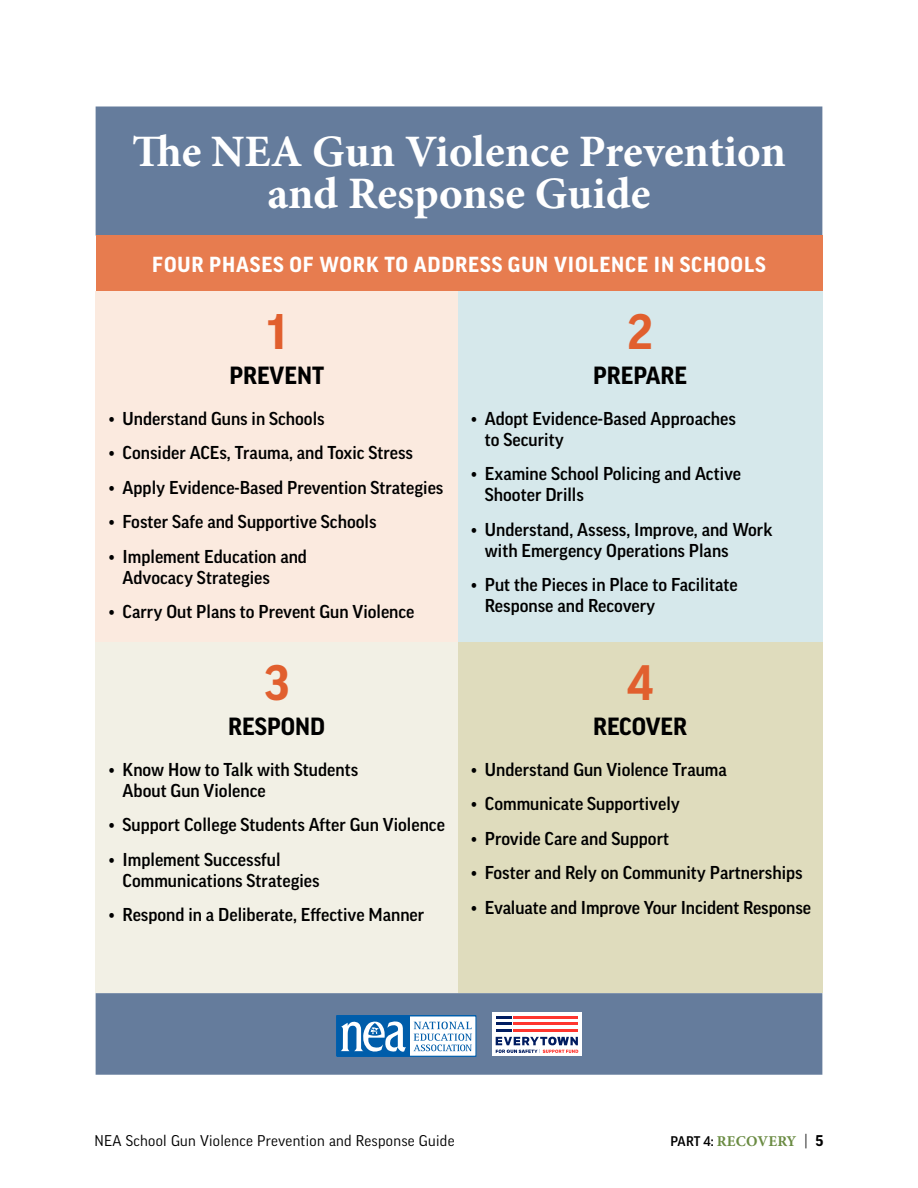
<style>
.page{position:relative;width:918px;height:1188px;background:#fff}
.page>*{position:absolute;margin:0;border:0;box-sizing:border-box;transform-origin:0 0}
.t1{font:700 48px "Good Pro";color:#e15f2e}
.t2{font:700 45px/42px "Minion Pro";color:#fff;text-align:center}
.t3{font:700 24px "Good Pro";color:#000}
.t4{font:700 21px "Good Pro";letter-spacing:.04em;color:#fff}
.t5{font:500 18px/21px "Good Pro";color:#000}
.t6{font:15px "Good Pro";letter-spacing:.02em;color:#000}
.t7{font:700 15px "Minion Pro";letter-spacing:.01em;color:#6a8b42}
.s1{font-family:"Good Pro";font-weight:500;font-size:13.5px;color:#000}
.s2{font-family:"Good Pro";font-weight:300;color:#000}
.s3{font-family:"Good Pro";color:#000}
</style>
<div class="page">
<div style="left:96px;top:106px;width:726px;height:969px;background:#657c9c"></div>
<div style="left:96px;top:236px;width:726px;height:55px;background:#e77c4f"></div>
<div style="left:96px;top:291px;width:362px;height:351px;background:#fbeadf"></div>
<div style="left:458px;top:291px;width:364px;height:351px;background:#d6e8eb"></div>
<div style="left:96px;top:642px;width:362px;height:351px;background:#f2f0e5"></div>
<div style="left:458px;top:642px;width:364px;height:351px;background:#dfdcbd"></div>
<svg style="left:338px;top:1018px;width:136px;height:37px"></svg>
<div style="left:336px;top:1016px;width:140px;height:41px;border:1px solid #035fad"></div>
<div style="left:493px;top:1012px;width:89px;height:43px;background:#fff"></div>
<hr style="left:514px;top:1029px;width:64px;height:3px;background:#ff352e">
<hr style="left:514px;top:1023px;width:64px;height:2px;background:#ff352e">
<hr style="left:514px;top:1016px;width:64px;height:3px;background:#ff352e">
<hr style="left:496px;top:1029px;width:15px;height:3px;background:#001c60">
<svg style="left:496px;top:1023px;width:15px;height:2px"></svg>
<hr style="left:496px;top:1016px;width:15px;height:3px;background:#001c60">
<svg style="left:496px;top:1037px;width:82px;height:16px"></svg>
<h2 class="t2" style="left:132px;top:130px;width:655px">The NEA Gun Violence Prevention and Response Guide</h2>
<p class="t4" style="left:152px;top:253px;width:615px">FOUR PHASES OF WORK TO ADDRESS GUN VIOLENCE IN SCHOOLS</p>
<h1 class="t1" style="left:267px;top:305px;width:20px">1</h1>
<h3 class="t3" style="left:229px;top:361px;width:96px">PREVENT</h3>
<p class="t5" style="left:109px;top:408px;width:217px">• Understand Guns in Schools</p>
<p class="t5" style="left:109px;top:442px;width:305px">• Consider ACEs, Trauma, and Toxic Stress</p>
<p class="t5" style="left:109px;top:477px;width:336px">• Apply Evidence-Based Prevention Strategies</p>
<p class="t5" style="left:109px;top:511px;width:269px">• Foster Safe and Supportive Schools</p>
<p class="t5" style="left:123px;top:546px;width:186px;text-indent:-14px">• Implement Education and<br>Advocacy Strategies</p>
<p class="t5" style="left:109px;top:601px;width:307px">• Carry Out Plans to Prevent Gun Violence</p>
<h1 class="t1" style="left:264px;top:656px;width:27px">3</h1>
<h3 class="t3" style="left:228px;top:712px;width:98px">RESPOND</h3>
<p class="t5" style="left:123px;top:759px;width:237px;text-indent:-14px">• Know How to Talk with Students<br>About Gun Violence</p>
<p class="t5" style="left:109px;top:814px;width:337px">• Support College Students After Gun Violence</p>
<p class="t5" style="left:123px;top:849px;width:198px;text-indent:-14px">• Implement Successful<br>Communications Strategies</p>
<p class="t5" style="left:109px;top:904px;width:317px">• Respond in a Deliberate, Effective Manner</p>
<h1 class="t1" style="left:627px;top:305px;width:27px">2</h1>
<h3 class="t3" style="left:593px;top:361px;width:96px">PREPARE</h3>
<p class="t5" style="left:485px;top:408px;width:253px;text-indent:-14px">• Adopt Evidence-Based Approaches to Security</p>
<p class="t5" style="left:485px;top:463px;width:258px;text-indent:-14px">• Examine School Policing and Active<br>Shooter Drills</p>
<p class="t5" style="left:485px;top:519px;width:289px;text-indent:-14px">• Understand, Assess, Improve, and Work with Emergency Operations Plans</p>
<p class="t5" style="left:485px;top:574px;width:254px;text-indent:-14px">• Put the Pieces in Place to Facilitate<br>Response and Recovery</p>
<h1 class="t1" style="left:627px;top:656px;width:28px">4</h1>
<h3 class="t3" style="left:593px;top:712px;width:96px">RECOVER</h3>
<p class="t5" style="left:471px;top:759px;width:257px">• Understand Gun Violence Trauma</p>
<p class="t5" style="left:471px;top:793px;width:210px">• Communicate Supportively</p>
<p class="t5" style="left:471px;top:828px;width:199px">• Provide Care and Support</p>
<p class="t5" style="left:471px;top:862px;width:333px">• Foster and Rely on Community Partnerships</p>
<p class="t5" style="left:471px;top:897px;width:341px">• Evaluate and Improve Your Incident Response</p>
<p class="t6" style="left:94px;top:1132px;width:362px">NEA School Gun Violence Prevention and Response Guide</p>
<p class="t7" style="left:671px;top:1131px;width:154px"><span class="s1">PART 4:</span> RECOVERY <span class="s2">|</span> <span class="s3">5</span></p>
</div>
